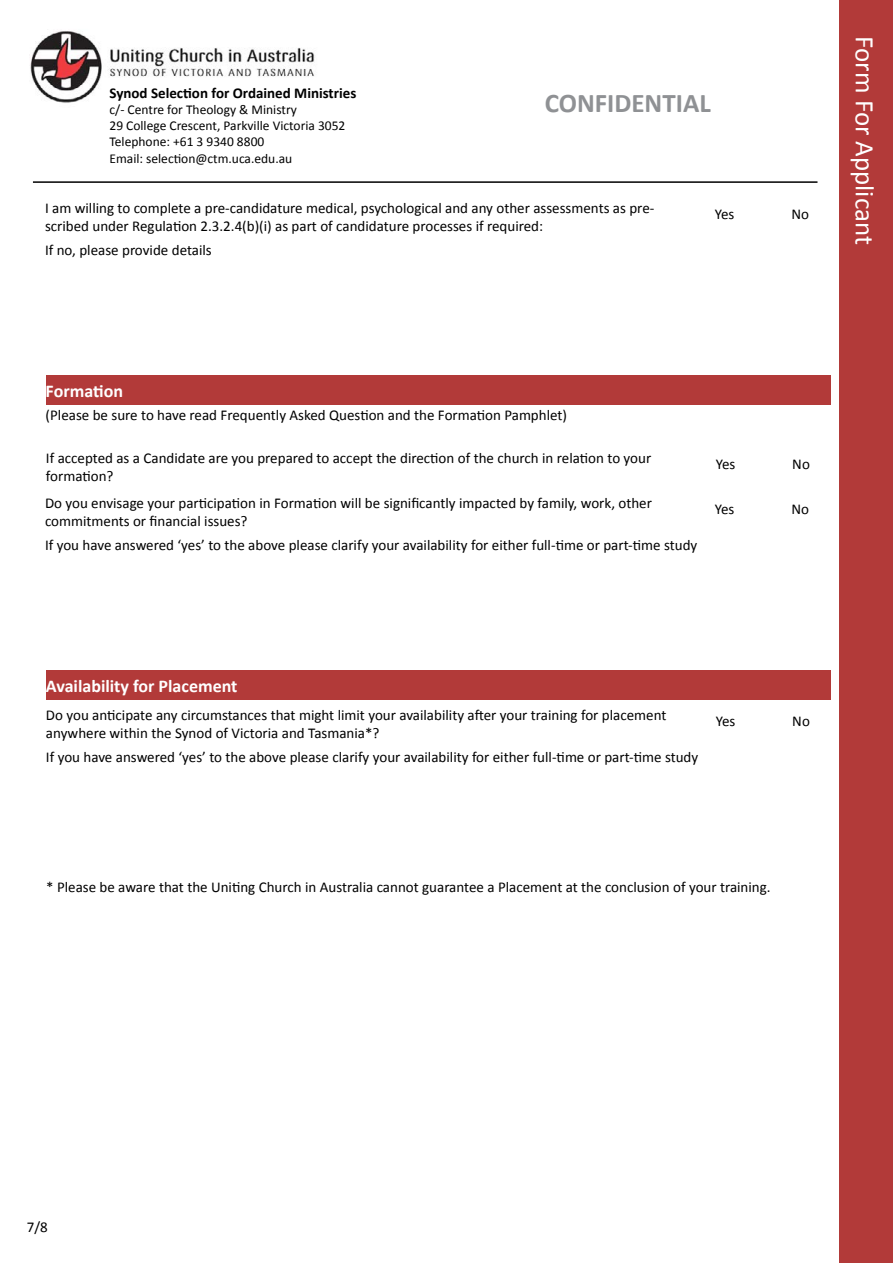
<style>
.page{position:relative;width:893px;height:1263px;background:#fff}
.page>*{position:absolute;margin:0;border:0;box-sizing:border-box;transform-origin:0 0}
.t1{font:27px "Calibri";color:#fff}
.t2{font:700 27px "Calibri";color:#8f9194}
.t3{font:700 18px "Calibri";color:#fff}
.t4{font:15px/18px "Calibri";color:#000}
.t5{font:700 15px "Calibri";color:#000}
.t6{font:13.5px/16.2px "Calibri";color:#000}
</style>
<div class="page">
<img style="left:30px;top:31px;width:285px;height:72px">
<div style="left:839px;top:0;width:54px;height:1263px;background:#b23a39"></div>
<hr style="left:33px;top:181px;width:784px;height:2px;background:#000">
<div style="left:46px;top:375px;width:785px;height:29px;background:#b23a39"></div>
<div style="left:46px;top:671px;width:785px;height:29px;background:#b23a39"></div>
<p class="t5" style="left:109px;top:83px;width:248px">Synod Selection for Ordained Ministries</p>
<p class="t6" style="left:109px;top:101px;width:237px">c/- Centre for Theology &amp; Ministry<br>29 College Crescent, Parkville Victoria 3052<br>Telephone: +61 3 9340 8800<br>Email: selection@ctm.uca.edu.au</p>
<p class="t4" style="left:45px;top:199px;width:611px">I am willing to complete a pre-candidature medical, psychological and any other assessments as pre&shy;scribed under Regulation 2.3.2.4(b)(i) as part of candidature processes if required:</p>
<p class="t4" style="left:715px;top:205px;width:21px">Yes</p>
<p class="t4" style="left:791px;top:205px;width:19px">No</p>
<p class="t4" style="left:45px;top:241px;width:168px">If no, please provide details</p>
<h1 class="t2" style="left:545px;top:86px;width:168px">CONFIDENTIAL</h1>
<h1 class="t1" style="left:882px;top:36px;width:210px;rotate:90deg">Form For Applicant</h1>
<p class="t3" style="left:46px;top:379px;width:79px">Formation</p>
<p class="t4" style="left:46px;top:406px;width:523px">(Please be sure to have read Frequently Asked Question and the Formation Pamphlet)</p>
<p class="t4" style="left:46px;top:449px;width:607px">If accepted as a Candidate are you prepared to accept the direction of the church in relation to your formation?</p>
<p class="t4" style="left:716px;top:455px;width:21px">Yes</p>
<p class="t4" style="left:792px;top:455px;width:19px">No</p>
<p class="t4" style="left:45px;top:494px;width:608px">Do you envisage your participation in Formation will be significantly impacted by family, work, other commitments or financial issues?</p>
<p class="t4" style="left:715px;top:500px;width:21px">Yes</p>
<p class="t4" style="left:791px;top:500px;width:19px">No</p>
<p class="t4" style="left:45px;top:536px;width:654px">If you have answered ‘yes’ to the above please clarify your availability for either full-time or part-time study</p>
<p class="t3" style="left:46px;top:675px;width:193px">Availability for Placement</p>
<p class="t4" style="left:46px;top:706px;width:622px">Do you anticipate any circumstances that might limit your availability after your training for placement anywhere within the Synod of Victoria and Tasmania*?</p>
<p class="t4" style="left:716px;top:712px;width:21px">Yes</p>
<p class="t4" style="left:792px;top:712px;width:19px">No</p>
<p class="t4" style="left:46px;top:748px;width:654px">If you have answered ‘yes’ to the above please clarify your availability for either full-time or part-time study</p>
<p class="t4" style="left:46px;top:878px;width:726px">* Please be aware that the Uniting Church in Australia cannot guarantee a Placement at the conclusion of your training.</p>
<p class="t4" style="left:27px;top:1218px;width:22px">7/8</p>
</div>
